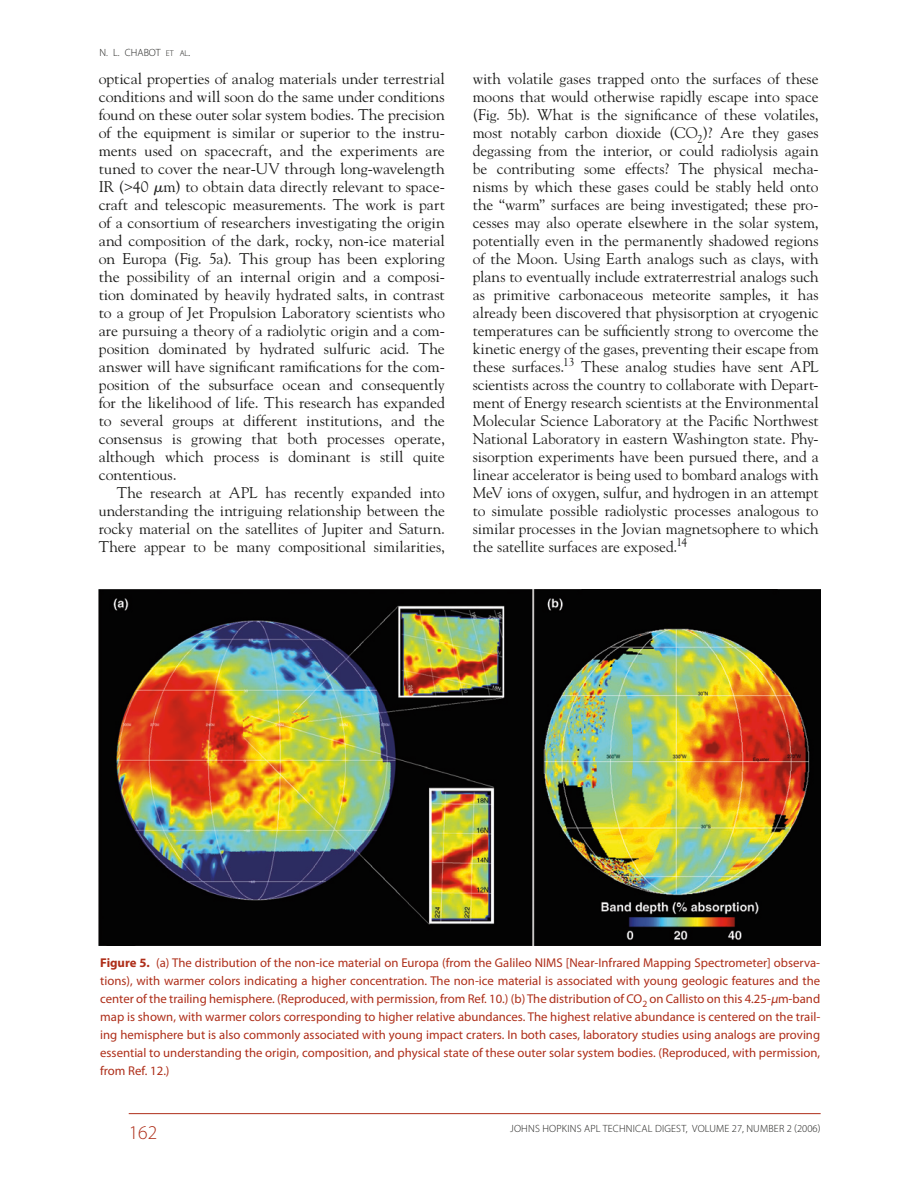
<style>
.page{position:relative;width:918px;height:1188px;background:#fff}
.page>*{position:absolute;margin:0;border:0;box-sizing:border-box;transform-origin:0 0}
.t1{font:300 19.5px "Myriad Pro";color:#ae2e19}
.t2{font:15.45px/18px "Hopkins Goudy";color:#1c1c1a;text-align:justify}
.t3{font:12.75px/18px "Myriad Pro";color:#ae2e19;text-align:justify}
.t4{font:300 10.5px "Myriad Pro";letter-spacing:.02em;color:#1c1c1a}
.s1{font-size:8.4px}
.s2{font-size:12px}
.s3{font-family:"Mathematical Pi One";font-style:italic}
.s4{font-weight:700}
.s5{font-style:italic}
</style>
<div class="page">
<hr style="left:129px;top:1113px;width:692px;height:1px;background:#ae2e19">
<img style="left:99px;top:590px;width:721px;height:355px">
<p class="t4" style="left:99px;top:46px;width:92px">N. L. CHABOT <span class="s1">et al</span><span class="s2">.</span></p>
<p class="t2" style="left:99px;top:69px;width:348px">optical properties of analog materials under terrestrial conditions and will soon do the same under conditions found on these outer solar system bodies. The precision of the equipment is similar or superior to the instru&shy;ments used on spacecraft, and the experiments are tuned to cover the near-UV through long-wavelength IR (&gt;40 <span class="s3">m</span>m) to obtain data directly relevant to space&shy;craft and telescopic measurements. The work is part of a consortium of researchers investigating the origin and composition of the dark, rocky, non-ice material on Europa (Fig. 5a). This group has been exploring the possibility of an internal origin and a composi&shy;tion dominated by heavily hydrated salts, in contrast to a group of Jet Propulsion Laboratory scientists who are pursuing a theory of a radiolytic origin and a com&shy;position dominated by hydrated sulfuric acid. The answer will have significant ramifications for the com&shy;position of the subsurface ocean and consequently for the likelihood of life. This research has expanded to several groups at different institutions, and the consensus is growing that both processes operate, although which process is dominant is still quite contentious.</p>
<p class="t2" style="left:99px;top:483px;width:348px;text-indent:18px">The research at APL has recently expanded into understanding the intriguing relationship between the rocky material on the satellites of Jupiter and Saturn.<br>There appear to be many compositional similarities,</p>
<p class="t2" style="left:473px;top:69px;width:348px">with volatile gases trapped onto the surfaces of these moons that would otherwise rapidly escape into space (Fig. 5b). What is the significance of these volatiles, most notably carbon dioxide (CO<sub>2</sub>)? Are they gases degassing from the interior, or could radiolysis again be contributing some effects? The physical mecha&shy;nisms by which these gases could be stably held onto the “warm” surfaces are being investigated; these pro&shy;cesses may also operate elsewhere in the solar system, potentially even in the permanently shadowed regions of the Moon. Using Earth analogs such as clays, with plans to eventually include extraterrestrial analogs such as primitive carbonaceous meteorite samples, it has already been discovered that physisorption at cryogenic temperatures can be sufficiently strong to overcome the kinetic energy of the gases, preventing their escape from these surfaces.<sup>13</sup> These analog studies have sent APL scientists across the country to collaborate with Depart&shy;ment of Energy research scientists at the Environmental Molecular Science Laboratory at the Pacific Northwest National Laboratory in eastern Washington state. Phy&shy;sisorption experiments have been pursued there, and a linear accelerator is being used to bombard analogs with MeV ions of oxygen, sulfur, and hydrogen in an attempt to simulate possible radiolystic processes analogous to similar processes in the Jovian magnetsophere to which the satellite surfaces are exposed.<sup>14</sup></p>
<p class="t3" style="left:100px;top:953px;width:722px"><span class="s4">Figure 5.</span> (a) The distribution of the non-ice material on Europa (from the Galileo NIMS [Near-Infrared Mapping Spectrometer] observa&shy;tions), with warmer colors indicating a higher concentration. The non-ice material is associated with young geologic features and the center of the trailing hemisphere. (Reproduced, with permission, from Ref. 10.) (b) The distribution of CO<sub>2</sub> on Callisto on this 4.25-<span class="s5">µ</span>m-band map is shown, with warmer colors corresponding to higher relative abundances. The highest relative abundance is centered on the trail&shy;ing hemisphere but is also commonly associated with young impact craters. In both cases, laboratory studies using analogs are proving essential to understanding the origin, composition, and physical state of these outer solar system bodies. (Reproduced, with permission, from Ref. 12.)</p>
<p class="t1" style="left:129px;top:1121px;width:30px">162</p>
<p class="t4" style="left:510px;top:1122px;width:12px">JOHN</p>
<p class="t4" style="left:535px;top:1122px;width:86px">S HOPKINS APL TECHN</p>
<p class="t4" style="left:633px;top:1122px;width:9px">ICAL</p>
<p class="t4" style="left:655px;top:1122px;width:167px">DIGEST, VOLUME 27, NUMBER 2 (2006)</p>
</div>
